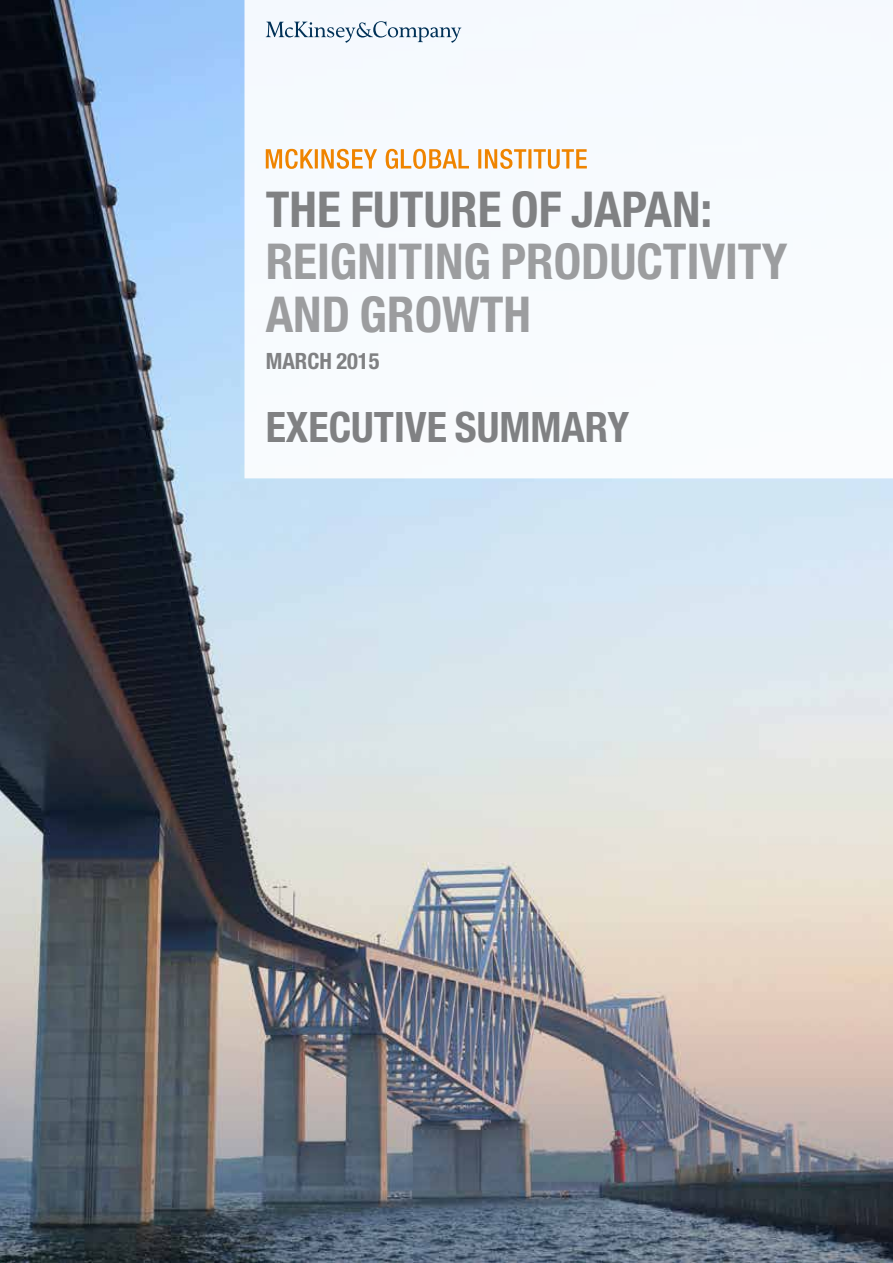
<style>
.page{position:relative;width:893px;height:1263px;background:#fff}
.page>*{position:absolute;margin:0;border:0;box-sizing:border-box;transform-origin:0 0}
.t1{font:700 condensed 49.5px/52.5px "Helvetica Neue LT Std";color:#9c9d9f}
.t2{font:700 condensed 49.5px "Helvetica Neue LT Std";color:#808183}
.t3{font:700 condensed 42px "Helvetica Neue LT Std";color:#808183}
.t4{font:700 condensed 22.5px "Helvetica Neue LT Std";color:#808183}
</style>
<div class="page">
<img style="left:0;top:0;width:893px;height:1263px">
<svg style="left:244px;top:0;width:649px;height:478px"></svg>
<svg style="left:266px;top:149px;width:321px;height:20px"></svg>
<svg style="left:266px;top:21px;width:195px;height:22px"></svg>
<p class="t2" style="left:266px;top:179px;width:448px">THE FUTURE OF JAPAN:</p>
<p class="t1" style="left:266px;top:235px;width:523px">REIGNITING PRODUCTIVITY<br>AND GROWTH</p>
<p class="t4" style="left:266px;top:347px;width:115px">MARCH 2015</p>
<p class="t3" style="left:266px;top:401px;width:365px">EXECUTIVE SUMMARY</p>
</div>
